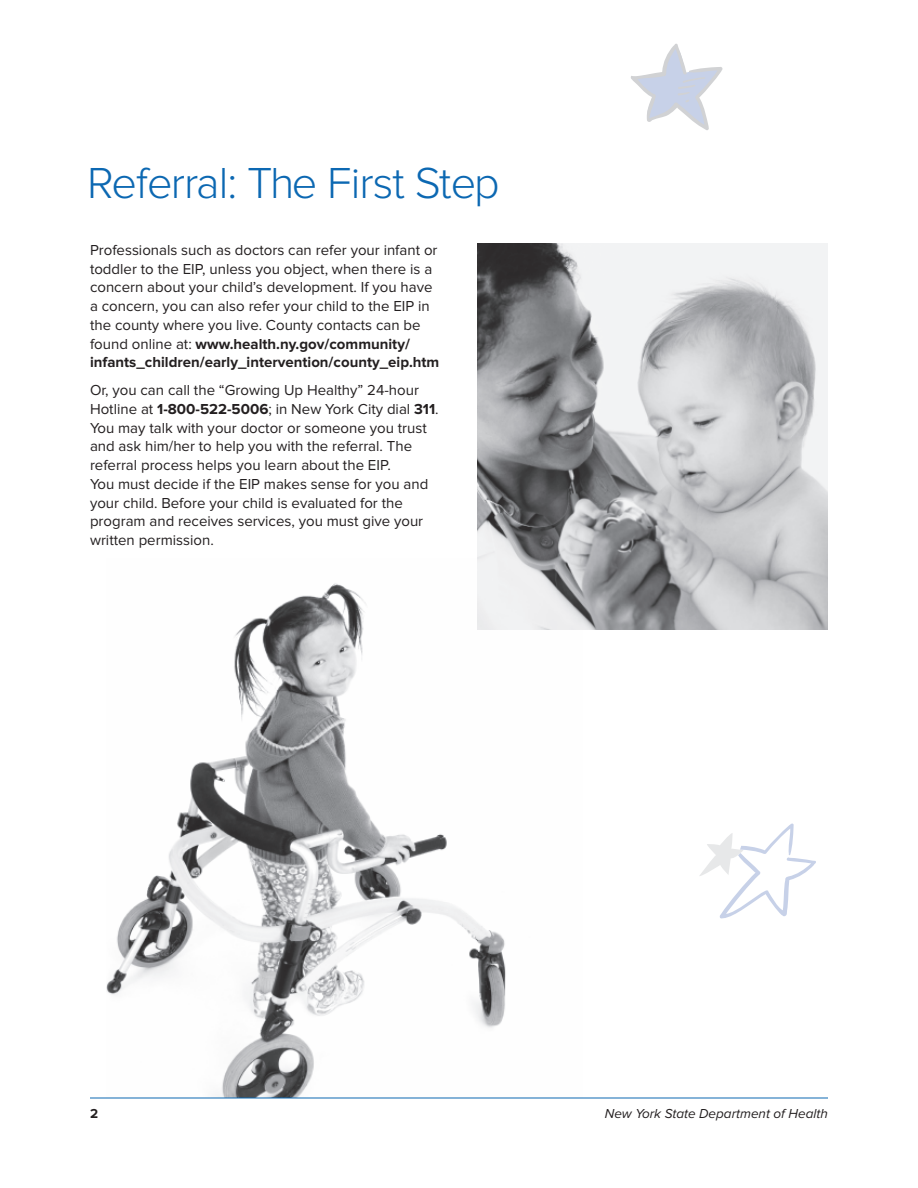
<style>
.page{position:relative;width:918px;height:1188px;background:#fff}
.page>*{position:absolute;margin:0;border:0;box-sizing:border-box;transform-origin:0 0}
.t1{font:300 45px "Proxima Nova";letter-spacing:-.02em;color:#0c68b2}
.t2{font:15px/18.8px "Proxima Nova";color:#231f20}
.t3{font:italic 13.5px "Proxima Nova";color:#231f20}
.t4{font:700 13.5px "Proxima Nova";color:#231f20}
.s1{font-weight:700}
</style>
<div class="page">
<img style="left:107px;top:583px;width:475px;height:515px">
<hr style="left:90px;top:1098px;width:738px;height:1px;background:#0c68b2">
<svg style="left:631px;top:43px;width:91px;height:87px"></svg>
<img style="left:478px;top:243px;width:350px;height:387px">
<svg style="left:699px;top:824px;width:117px;height:94px"></svg>
<h1 class="t1" style="left:87px;top:168px;width:414px">Referral: The First Step</h1>
<p class="t2" style="left:90px;top:242px;width:351px">Professionals such as doctors can refer your infant or toddler to the EIP, unless you object, when there is a concern about your child’s development. If you have a concern, you can also refer your child to the EIP in the county where you live. County contacts can be found online at: <span class="s1">www.health.ny.gov/community/ infants_children/early_intervention/county_eip.htm</span></p>
<p class="t2" style="left:90px;top:382px;width:350px">Or, you can call the “Growing Up Healthy” 24-hour Hotline at <span class="s1">1-800-522-5006</span>; in New York City dial <span class="s1">311</span>.<br>You may talk with your doctor or someone you trust and ask him/her to help you with the referral. The referral process helps you learn about the EIP.<br>You must decide if the EIP makes sense for you and your child. Before your child is evaluated for the program and receives services, you must give your written permission.</p>
<p class="t4" style="left:90px;top:1109px;width:10px">2</p>
<p class="t3" style="left:605px;top:1109px;width:225px">New York State Department of Health</p>
</div>
